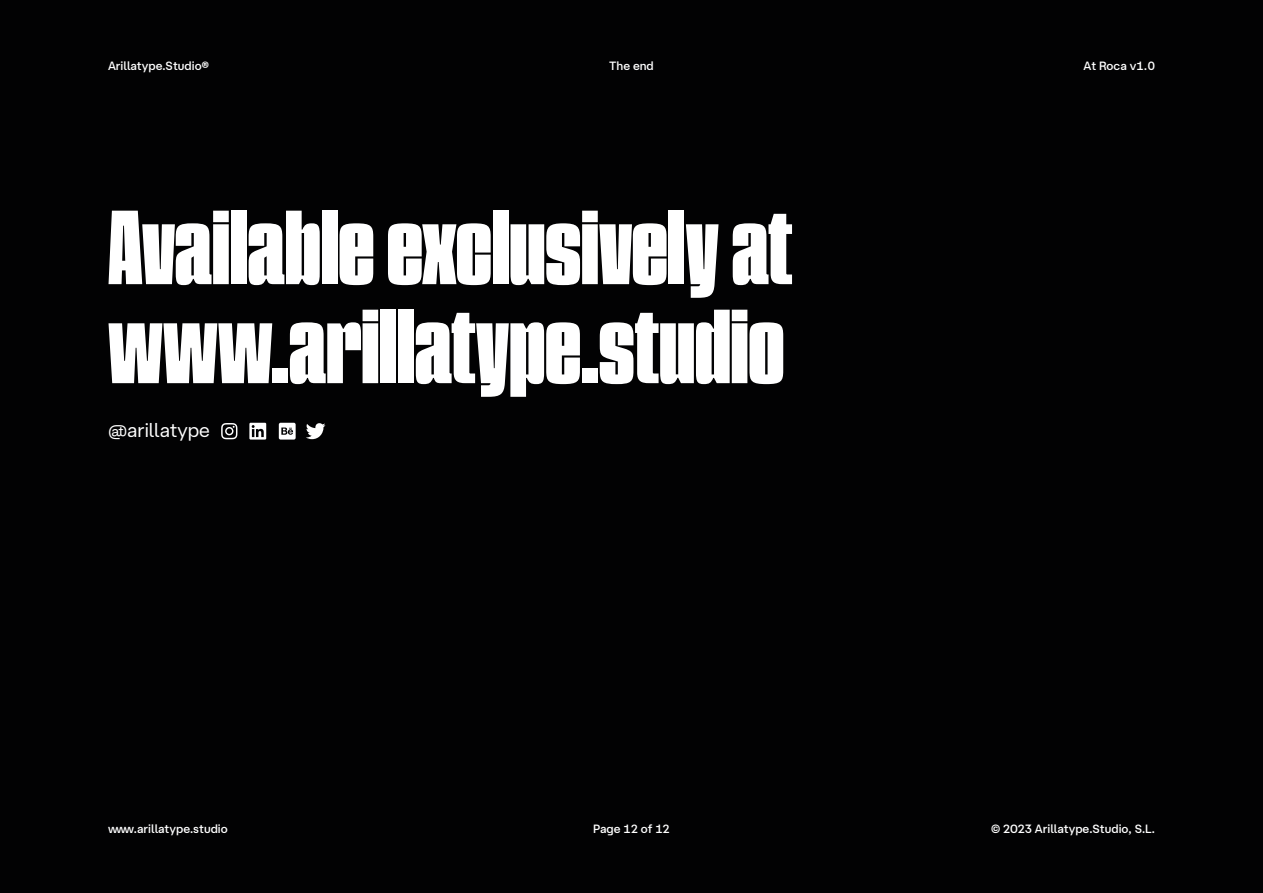
<style>
.page{position:relative;width:1263px;height:893px;background:#020203}
.page>*{position:absolute;margin:0;border:0;box-sizing:border-box;transform-origin:0 0}
.t1{font:105px "At Roca";color:#fff}
.t2{font:19.5px "At Hauss Retina";color:#fff}
.t3{font:500 12px "At Hauss";color:#fff}
</style>
<div class="page">
<svg style="left:221px;top:423px;width:16px;height:16px"></svg>
<svg style="left:249px;top:423px;width:17px;height:17px"></svg>
<svg style="left:306px;top:423px;width:19px;height:16px"></svg>
<svg style="left:279px;top:423px;width:17px;height:17px"></svg>
<p class="t3" style="left:108px;top:58px;width:103px">Arillatype.Studio®</p>
<p class="t3" style="left:1083px;top:58px;width:73px">At Roca v1.0</p>
<p class="t3" style="left:609px;top:58px;width:46px">The end</p>
<p class="t1" style="left:108px;top:197px;width:686px">Available exclusively at</p>
<p class="t1" style="left:108px;top:296px;width:678px">www.arillatype.studio</p>
<p class="t2" style="left:108px;top:418px;width:103px">@arillatype</p>
<p class="t3" style="left:108px;top:822px;width:121px">www.arillatype.studio</p>
<p class="t3" style="left:593px;top:822px;width:78px">Page 12 of 12</p>
<p class="t3" style="left:991px;top:822px;width:165px">© 2023 Arillatype.Studio, S.L.</p>
</div>
